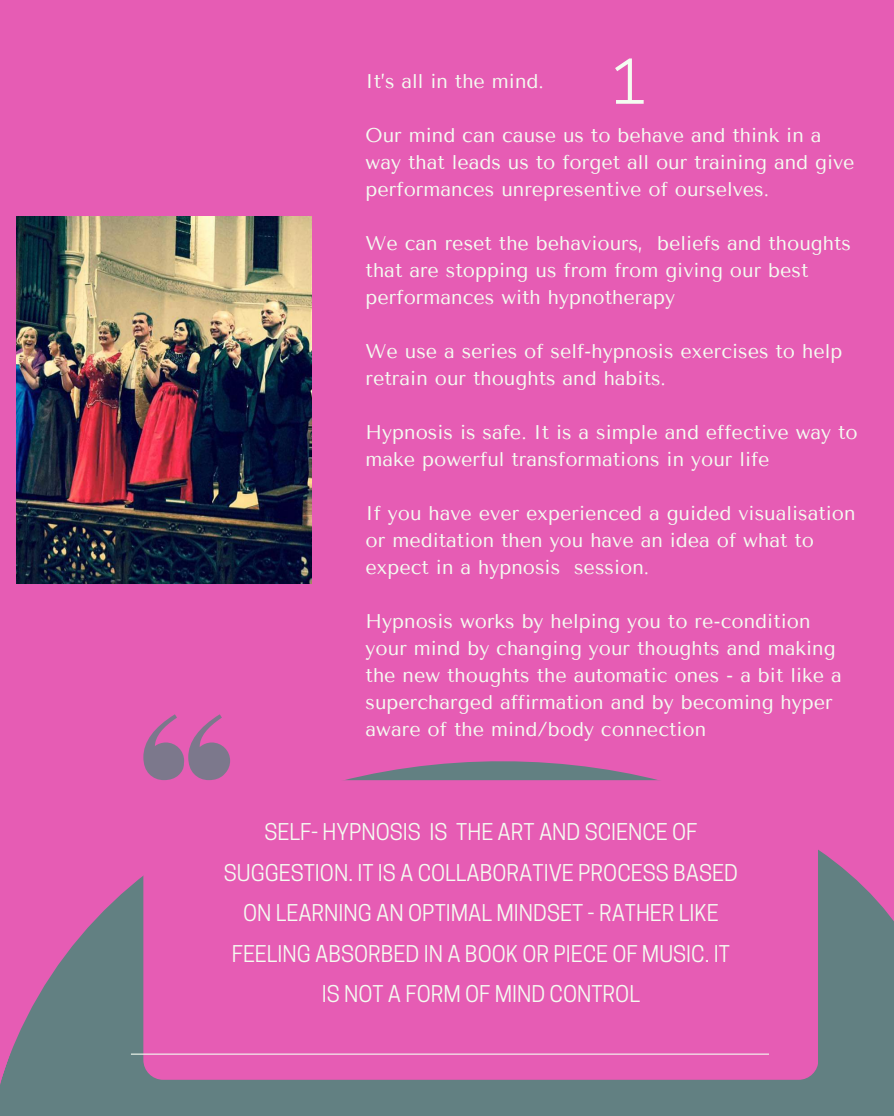
<style>
.page{position:relative;width:894px;height:1116px;background:#fff}
.page>*{position:absolute;margin:0;border:0;box-sizing:border-box;transform-origin:0 0}
.t1{font:57.75px "Cooper Hewitt";color:#f4fcf1}
.t2{font:21.75px/40.5px "Cooper Hewitt";color:#f4fcf1;text-align:center}
.t3{font:19.8px/27px "Tenor Sans";color:#f4fcf1}
</style>
<div class="page">
<div style="left:0;top:0;width:893px;height:1116px;background:#e65cb4"></div>
<svg style="left:0;top:760px;width:893px;height:356px;fill:#628082"></svg>
<div style="left:143px;top:780px;width:674px;height:300px;background:#e65cb4;border-radius:20px"></div>
<svg style="left:143px;top:714px;width:87px;height:66px"></svg>
<hr style="left:131px;top:1054px;width:637px;height:1px;background:#f4fcf1">
<img style="left:17px;top:217px;width:294px;height:367px">
<p class="t1" style="left:611px;top:60px;width:36px">1</p>
<p class="t3" style="left:365px;top:68px;width:180px">It’s all in the mind.</p>
<p class="t3" style="left:365px;top:122px;width:490px">Our mind can cause us to behave and think in a way that leads us to forget all our training and give performances unrepresentive of ourselves.</p>
<p class="t3" style="left:365px;top:230px;width:486px">We can reset the behaviours, beliefs and thoughts that are stopping us from from giving our best performances with hypnotherapy</p>
<p class="t3" style="left:365px;top:338px;width:478px">We use a series of self-hypnosis exercises to help retrain our thoughts and habits.</p>
<p class="t3" style="left:365px;top:419px;width:493px">Hypnosis is safe. It is a simple and effective way to make powerful transformations in your life</p>
<p class="t3" style="left:365px;top:500px;width:491px">If you have ever experienced a guided visualisation or meditation then you have an idea of what to expect in a hypnosis session.</p>
<p class="t3" style="left:365px;top:608px;width:477px">Hypnosis works by helping you to re-condition your mind by changing your thoughts and making the new thoughts the automatic ones - a bit like a supercharged affirmation and by becoming hyper aware of the mind/body connection</p>
<p class="t2" style="left:224px;top:815px;width:515px">SELF- HYPNOSIS IS THE ART AND SCIENCE OF SUGGESTION. IT IS A COLLABORATIVE PROCESS BASED ON LEARNING AN OPTIMAL MINDSET - RATHER LIKE FEELING ABSORBED IN A BOOK OR PIECE OF MUSIC. IT IS NOT A FORM OF MIND CONTROL</p>
</div>
